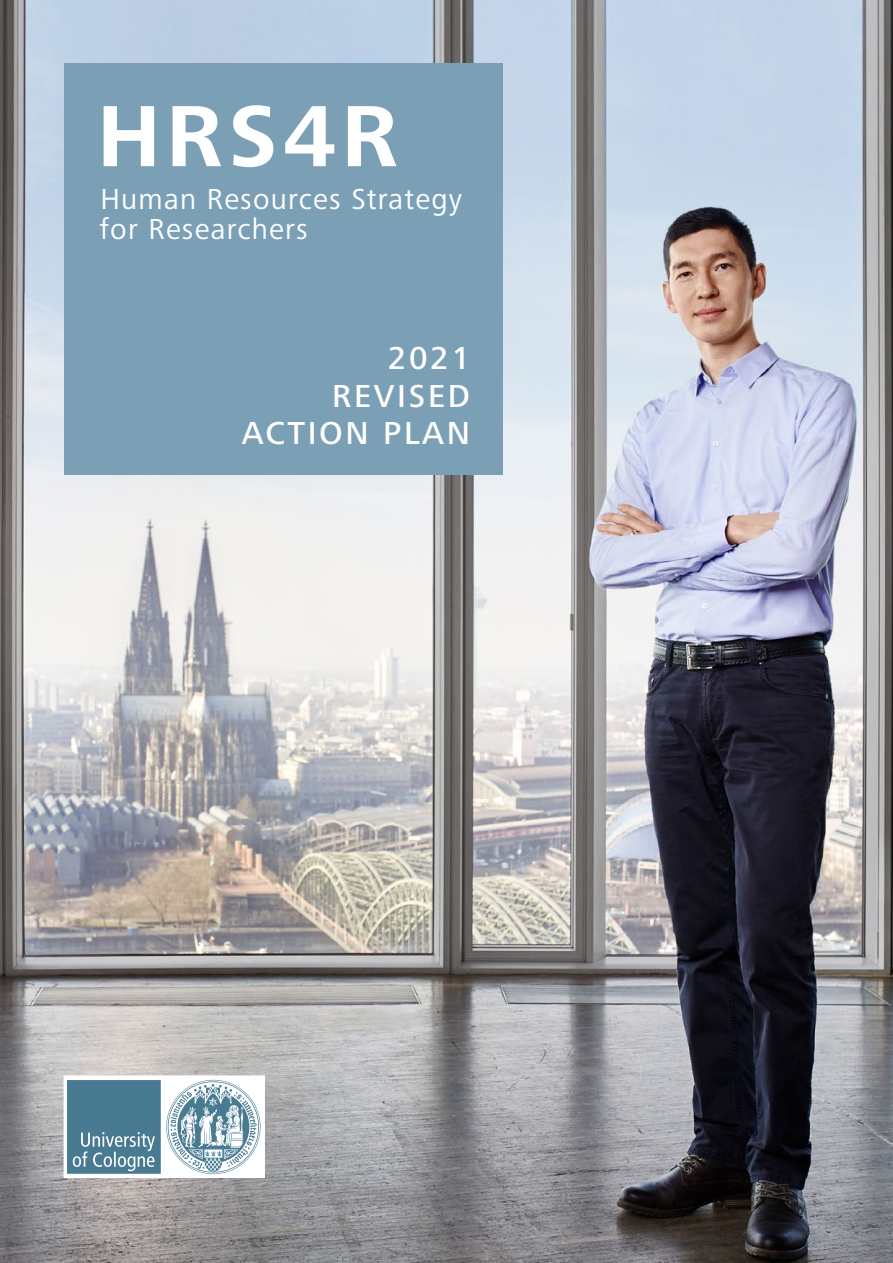
<style>
.page{position:relative;width:893px;height:1263px;background:#fff}
.page>*{position:absolute;margin:0;border:0;box-sizing:border-box;transform-origin:0 0}
.t1{font:700 90px "Frutiger Next LTW1 G";letter-spacing:.06em;color:#fff}
.t2{font:500 33px/37.5px "Frutiger Next LTW1 G";letter-spacing:.08em;color:#fff;text-align:right}
.t3{font:30px/30px "Frutiger Next LTW1 G";letter-spacing:.04em;color:#fff}
</style>
<div class="page">
<img style="left:0;top:0;width:893px;height:1263px">
<div style="left:64px;top:64px;width:438px;height:411px;background:#7b9fb5"></div>
<svg style="left:64px;top:1075px;width:201px;height:103px"></svg>
<h1 class="t1" style="left:97px;top:85px;width:302px">HRS4R</h1>
<p class="t3" style="left:100px;top:185px;width:364px">Human Resources Strategy for Researchers</p>
<p class="t2" style="left:242px;top:341px;width:230px">2021<br>REVISED<br>ACTION PLAN</p>
</div>
